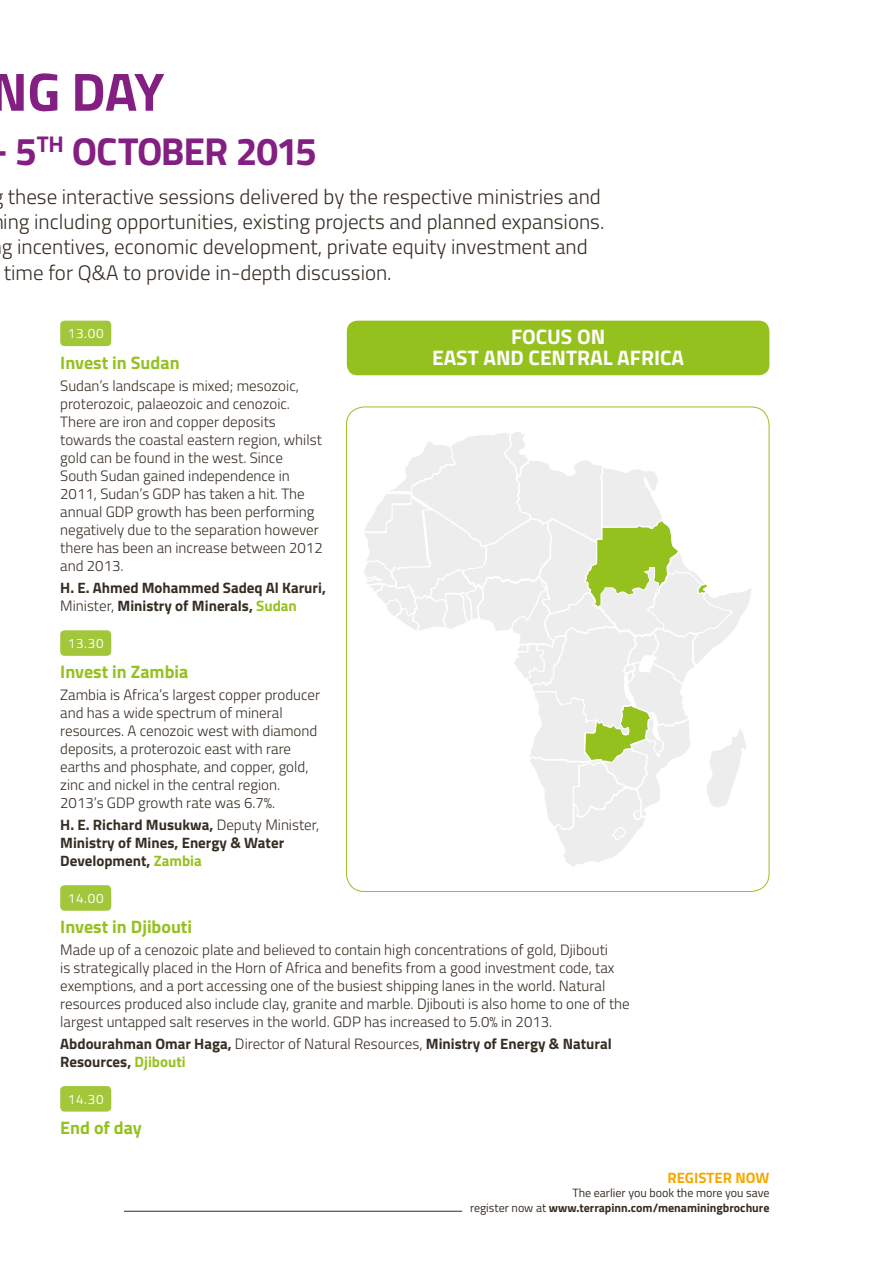
<style>
.page{position:relative;width:893px;height:1263px;background:#fff}
.page>*{position:absolute;margin:0;border:0;box-sizing:border-box;transform-origin:0 0}
.t1{font:700 54px "Titillium";color:#831f82}
.t2{font:700 39px "Titillium";letter-spacing:-.035em;color:#831f82}
.t3{font:300 21px/25.2px "Titillium";color:#362d23}
.t4{font:700 21px/21px "Titillium";color:#fff;text-align:center}
.t5{font:700 18px "Titillium";color:#95c11f}
.t6{font:300 15px/18px "Titillium";color:#362d23}
.t7{font:700 15px/18px "Titillium";color:#362d23}
.t8{font:700 15px "Titillium";color:#f7a600}
.t9{font:13.5px "Titillium";letter-spacing:.05em;color:#fff}
.t10{font:12px/14.4px "Titillium";color:#362d23;text-align:right}
.s1{font-weight:300}
.s2{color:#95c11f}
.s3{font-weight:700}
</style>
<div class="page">
<div style="left:60px;top:321px;width:51px;height:25px;background:#a2c73a;border-radius:4px"></div>
<div style="left:60px;top:630px;width:51px;height:26px;background:#a2c73a;border-radius:4px"></div>
<div style="left:60px;top:885px;width:51px;height:26px;background:#a2c73a;border-radius:4px"></div>
<div style="left:60px;top:1086px;width:51px;height:25px;background:#a2c73a;border-radius:4px"></div>
<hr style="left:124px;top:1211px;width:338px;height:1px;background:#362d23">
<div style="left:347px;top:321px;width:422px;height:54px;background:#95c11f;border-radius:11px"></div>
<svg style="left:364px;top:432px;width:387px;height:434px"></svg>
<h1 class="t1" style="left:-10px;top:51px;width:176px">NG DAY</h1>
<h2 class="t2" style="left:15px;top:122px;width:303px">5<sup>TH</sup> OCTOBER 2015</h2>
<p class="t3" style="left:2px;top:183px;width:604px">these interactive sessions delivered by the respective ministries and ing including opportunities, existing projects and planned expansions. g incentives, economic development, private equity investment and time for Q&amp;A to provide in-depth discussion.</p>
<p class="t9" style="left:68px;top:324px;width:37px">13.00</p>
<p class="t5" style="left:60px;top:349px;width:121px">Invest in Sudan</p>
<p class="t6" style="left:60px;top:376px;width:264px">Sudan’s landscape is mixed; mesozoic, proterozoic, palaeozoic and cenozoic.<br>There are iron and copper deposits towards the coastal eastern region, whilst gold can be found in the west. Since South Sudan gained independence in 2011, Sudan’s GDP has taken a hit. The annual GDP growth has been performing negatively due to the separation however there has been an increase between 2012 and 2013.</p>
<p class="t7" style="left:60px;top:578px;width:267px">H. E. Ahmed Mohammed Sadeq Al Karuri,<br><span class="s1">Minister,</span> Ministry of Minerals, <span class="s2">Sudan</span></p>
<p class="t9" style="left:68px;top:633px;width:37px">13.30</p>
<p class="t5" style="left:60px;top:658px;width:130px">Invest in Zambia</p>
<p class="t6" style="left:60px;top:685px;width:261px">Zambia is Africa’s largest copper producer and has a wide spectrum of mineral resources. A cenozoic west with diamond deposits, a proterozoic east with rare earths and phosphate, and copper, gold, zinc and nickel in the central region.<br>2013’s GDP growth rate was 6.7%.</p>
<p class="t7" style="left:60px;top:815px;width:261px">H. E. Richard Musukwa, <span class="s1">Deputy Minister,<br></span>Ministry of Mines, Energy &amp; Water<br>Development, <span class="s2">Zambia</span></p>
<p class="t9" style="left:68px;top:888px;width:37px">14.00</p>
<h3 class="t4" style="left:432px;top:325px;width:253px">FOCUS ON<br>EAST AND CENTRAL AFRICA</h3>
<p class="t5" style="left:60px;top:913px;width:133px">Invest in Djibouti</p>
<p class="t6" style="left:60px;top:940px;width:571px">Made up of a cenozoic plate and believed to contain high concentrations of gold, Djibouti<br>is strategically placed in the Horn of Africa and benefits from a good investment code, tax exemptions, and a port accessing one of the busiest shipping lanes in the world. Natural resources produced also include clay, granite and marble. Djibouti is also home to one of the largest untapped salt reserves in the world. GDP has increased to 5.0% in 2013.</p>
<p class="t7" style="left:60px;top:1034px;width:553px">Abdourahman Omar Haga, <span class="s1">Director of Natural Resources,</span> Ministry of Energy &amp; Natural<br>Resources, <span class="s2">Djibouti</span></p>
<p class="t9" style="left:68px;top:1089px;width:37px">14.30</p>
<p class="t5" style="left:60px;top:1114px;width:83px">End of day</p>
<p class="t8" style="left:667px;top:1166px;width:104px">REGISTER NOW</p>
<p class="t10" style="left:470px;top:1185px;width:301px">The earlier you book the more you save<br>register now at <span class="s3">www.terrapinn.com/menaminingbrochure</span></p>
</div>
